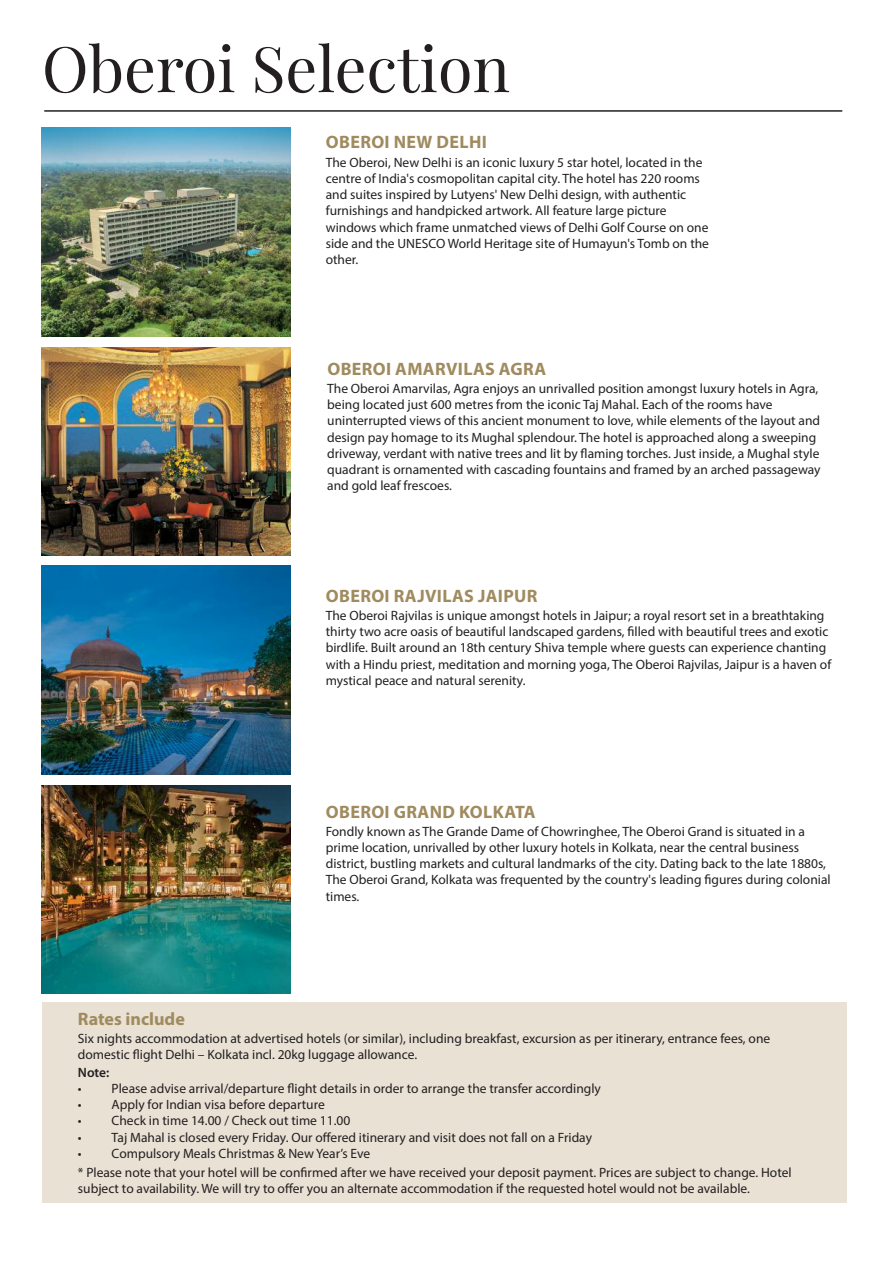
<style>
.page{position:relative;width:893px;height:1263px;background:#fff}
.page>*{position:absolute;margin:0;border:0;box-sizing:border-box;transform-origin:0 0}
.t1{font:63px "Playfair Display";color:#231f20}
.t2{font:700 18px "Myriad Pro";letter-spacing:.02em;color:#a08b5f}
.t3{font:700 18px "Myriad Pro";color:#a08b5f}
.t4{font:13.5px/16.2px "Myriad Pro";color:#231f20}
.t5{font:600 13.5px "Myriad Pro";color:#231f20}
</style>
<div class="page">
<div style="left:42px;top:1002px;width:804px;height:200px;background:#e8e1d4"></div>
<img style="left:42px;top:347px;width:248px;height:208px">
<img style="left:42px;top:565px;width:248px;height:209px">
<img style="left:42px;top:785px;width:248px;height:208px">
<img style="left:42px;top:127px;width:248px;height:209px">
<hr style="left:44px;top:110px;width:798px;height:2px;background:#231f20">
<h1 class="t1" style="left:42px;top:34px;width:470px">Oberoi Selection</h1>
<h2 class="t2" style="left:326px;top:136px;width:162px">OBEROI NEW DELHI</h2>
<p class="t4" style="left:326px;top:155px;width:385px">The Oberoi, New Delhi is an iconic luxury 5 star hotel, located in the centre of India's cosmopolitan capital city. The hotel has 220 rooms and suites inspired by Lutyens' New Delhi design, with authentic furnishings and handpicked artwork. All feature large picture windows which frame unmatched views of Delhi Golf Course on one side and the UNESCO World Heritage site of Humayun's Tomb on the other.</p>
<h2 class="t2" style="left:327px;top:362px;width:220px">OBEROI AMARVILAS AGRA</h2>
<p class="t4" style="left:327px;top:381px;width:495px">The Oberoi Amarvilas, Agra enjoys an unrivalled position amongst luxury hotels in Agra, being located just 600 metres from the iconic Taj Mahal. Each of the rooms have uninterrupted views of this ancient monument to love, while elements of the layout and design pay homage to its Mughal splendour. The hotel is approached along a sweeping driveway, verdant with native trees and lit by flaming torches. Just inside, a Mughal style quadrant is ornamented with cascading fountains and framed by an arched passageway and gold leaf frescoes.</p>
<h2 class="t2" style="left:326px;top:589px;width:213px">OBEROI RAJVILAS JAIPUR</h2>
<p class="t4" style="left:326px;top:608px;width:507px">The Oberoi Rajvilas is unique amongst hotels in Jaipur; a royal resort set in a breathtaking thirty two acre oasis of beautiful landscaped gardens, filled with beautiful trees and exotic birdlife. Built around an 18th century Shiva temple where guests can experience chanting with a Hindu priest, meditation and morning yoga, The Oberoi Rajvilas, Jaipur is a haven of mystical peace and natural serenity.</p>
<h2 class="t2" style="left:326px;top:805px;width:211px">OBEROI GRAND KOLKATA</h2>
<p class="t4" style="left:326px;top:824px;width:506px">Fondly known as The Grande Dame of Chowringhee, The Oberoi Grand is situated in a prime location, unrivalled by other luxury hotels in Kolkata, near the central business district, bustling markets and cultural landmarks of the city. Dating back to the late 1880s, The Oberoi Grand, Kolkata was frequented by the country's leading figures during colonial times.</p>
<h2 class="t3" style="left:78px;top:1012px;width:108px">Rates include</h2>
<p class="t4" style="left:78px;top:1031px;width:694px">Six nights accommodation at advertised hotels (or similar), including breakfast, excursion as per itinerary, entrance fees, one domestic flight Delhi – Kolkata incl. 20kg luggage allowance.</p>
<p class="t5" style="left:78px;top:1067px;width:33px">Note:</p>
<p class="t4" style="left:78px;top:1081px;width:525px">• Please advise arrival/departure flight details in order to arrange the transfer accordingly</p>
<p class="t4" style="left:78px;top:1098px;width:248px">• Apply for Indian visa before departure</p>
<p class="t4" style="left:78px;top:1114px;width:274px">• Check in time 14.00 / Check out time 11.00</p>
<p class="t4" style="left:78px;top:1130px;width:516px">• Taj Mahal is closed every Friday. Our offered itinerary and visit does not fall on a Friday</p>
<p class="t4" style="left:78px;top:1145px;width:715px;line-height:18.9px">• Compulsory Meals Christmas &amp; New Year’s Eve<br>* Please note that your hotel will be confirmed after we have received your deposit payment. Prices are subject to change. Hotel</p>
<p class="t4" style="left:78px;top:1181px;width:673px">subject to availability. We will try to offer you an alternate accommodation if the requested hotel would not be available.</p>
</div>
